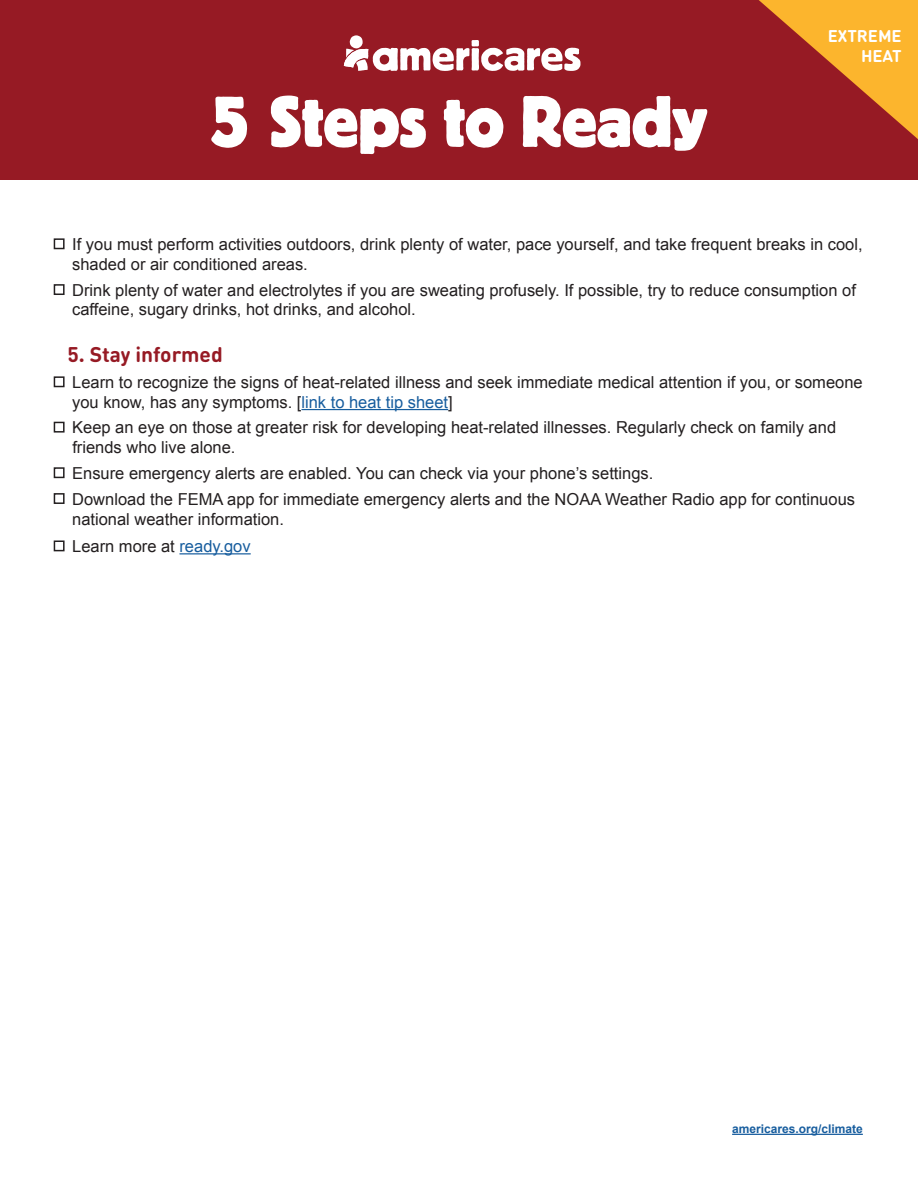
<style>
.page{position:relative;width:918px;height:1188px;background:#fff}
.page>*{position:absolute;margin:0;border:0;box-sizing:border-box;transform-origin:0 0}
.t1{font:700 72px "Block Berthold BQ";color:#fff;scale:.9 1}
.t2{font:700 21px "DIN Round Pro";color:#961a24}
.t3{font:700 16.8px/20.1px "DIN Round Pro";color:#fff;text-align:right}
.t4{font:16.5px/19.8px "Arial";color:#231f20}
.t5{font:700 12px "Arial";color:#175d9e}
.s1{color:#175d9e}
</style>
<div class="page">
<div style="left:0;top:0;width:918px;height:179px;background:#961a24"></div>
<svg style="left:759px;top:0;width:159px;height:139px"></svg>
<svg style="left:344px;top:35px;width:237px;height:36px"></svg>
<hr style="left:301px;top:409px;width:147px;height:1px;background:#175d9e">
<hr style="left:179px;top:553px;width:72px;height:1px;background:#175d9e">
<hr style="left:732px;top:1134px;width:131px;height:1px;background:#175d9e">
<h1 class="t1" style="left:211px;top:82px;width:553px">5 Steps to Ready</h1>
<p class="t3" style="left:828px;top:25px;width:76px">EXTREME<br>HEAT</p>
<p class="t4" style="left:72px;top:235px;width:792px;text-indent:-18px">■ If you must perform activities outdoors, drink plenty of water, pace yourself, and take frequent breaks in cool, shaded or air conditioned areas.</p>
<p class="t4" style="left:72px;top:280px;width:785px;text-indent:-18px">■ Drink plenty of water and electrolytes if you are sweating profusely. If possible, try to reduce consumption of caffeine, sugary drinks, hot drinks, and alcohol.</p>
<p class="t2" style="left:68px;top:340px;width:157px">5. Stay informed</p>
<p class="t4" style="left:72px;top:372px;width:792px;text-indent:-18px">■ Learn to recognize the signs of heat-related illness and seek immediate medical attention if you, or someone you know, has any symptoms. [<span class="s1">link to heat tip sheet</span>]</p>
<p class="t4" style="left:72px;top:418px;width:765px;text-indent:-18px">■ Keep an eye on those at greater risk for developing heat-related illnesses. Regularly check on family and friends who live alone.</p>
<p class="t4" style="left:54px;top:463px;width:601px">■ Ensure emergency alerts are enabled. You can check via your phone’s settings.</p>
<p class="t4" style="left:72px;top:489px;width:784px;text-indent:-18px">■ Download the FEMA app for immediate emergency alerts and the NOAA Weather Radio app for continuous national weather information.</p>
<p class="t4" style="left:54px;top:537px;width:198px">■ Learn more at <span class="s1">ready.gov</span></p>
<p class="t5" style="left:732px;top:1121px;width:132px">americares.org/climate</p>
</div>
